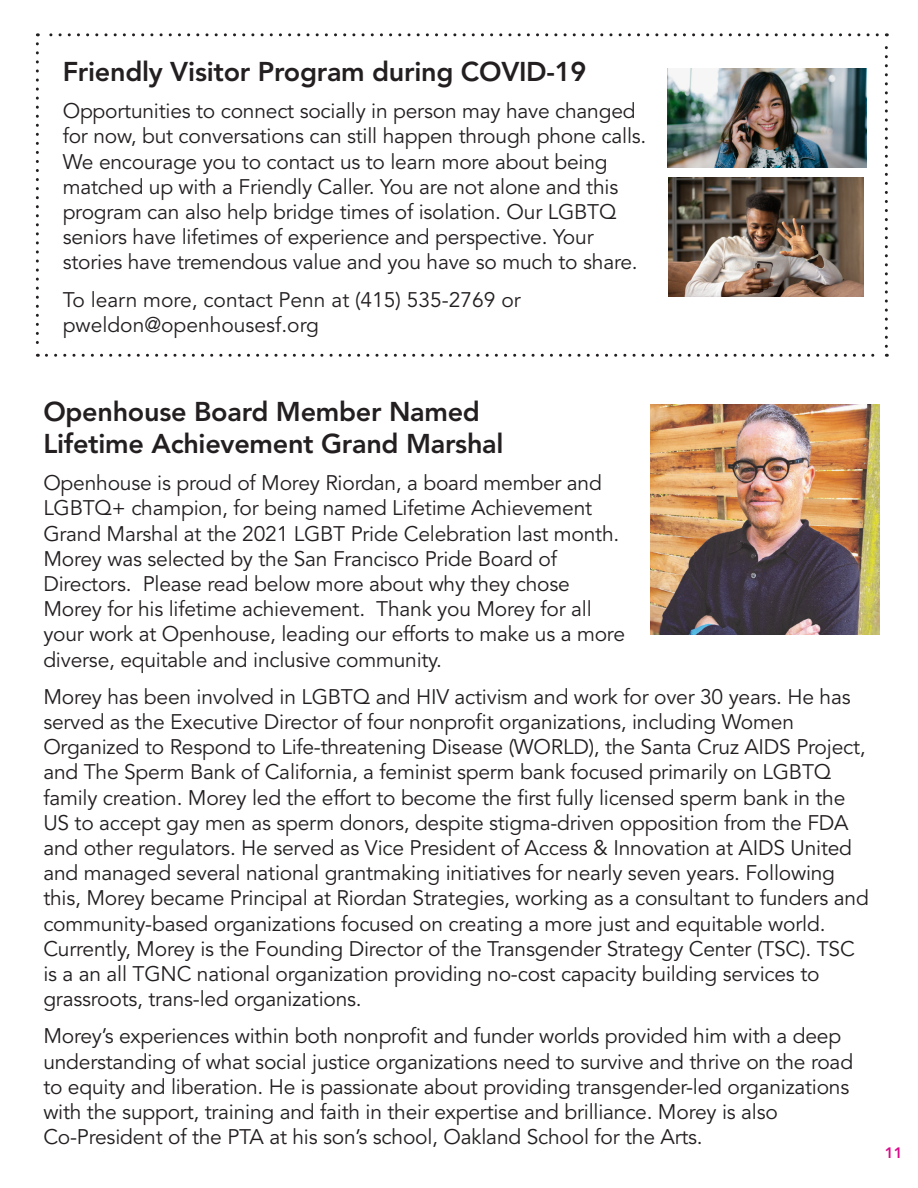
<style>
.page{position:relative;width:918px;height:1188px;background:#fff}
.page>*{position:absolute;margin:0;border:0;box-sizing:border-box;transform-origin:0 0}
.t1{font:800 27px "Avenir";letter-spacing:-.01em;color:#231f20}
.t2{font:21px/25.2px "Avenir";letter-spacing:-.01em;color:#231f20}
.t3{font:800 15px "Avenir";color:#d80a8c}
</style>
<div class="page">
<svg style="left:36px;top:44px;width:3px;height:313px"></svg>
<svg style="left:46px;top:354px;width:841px;height:3px"></svg>
<svg style="left:885px;top:33px;width:3px;height:313px"></svg>
<svg style="left:37px;top:33px;width:840px;height:3px"></svg>
<img style="left:668px;top:68px;width:198px;height:100px">
<img style="left:668px;top:178px;width:196px;height:118px">
<img style="left:650px;top:405px;width:230px;height:229px">
<p class="t1" style="left:63px;top:56px;width:525px">Friendly Visitor Program during COVID-19</p>
<p class="t2" style="left:63px;top:99px;width:585px">Opportunities to connect socially in person may have changed for now, but conversations can still happen through phone calls.<br>We encourage you to contact us to learn more about being matched up with a Friendly Caller. You are not alone and this program can also help bridge times of isolation. Our LGBTQ seniors have lifetimes of experience and perspective. Your</p>
<p class="t2" style="left:63px;top:250px;width:577px">stories have tremendous value and you have so much to share.</p>
<p class="t2" style="left:63px;top:287px;width:460px">To learn more, contact Penn at (415) 535-2769 or</p>
<p class="t2" style="left:63px;top:313px;width:258px">pweldon@openhousesf.org</p>
<p class="t1" style="left:43px;top:395px;width:438px">Openhouse Board Member Named</p>
<p class="t1" style="left:43px;top:428px;width:462px">Lifetime Achievement Grand Marshal</p>
<p class="t2" style="left:43px;top:471px;width:577px">Openhouse is proud of Morey Riordan, a board member and LGBTQ+ champion, for being named Lifetime Achievement Grand Marshal at the 2021 LGBT Pride Celebration last month.<br>Morey was selected by the San Francisco Pride Board of</p>
<p class="t2" style="left:43px;top:572px;width:528px">Directors. Please read below more about why they chose</p>
<p class="t2" style="left:43px;top:597px;width:583px">Morey for his lifetime achievement. Thank you Morey for all your work at Openhouse, leading our efforts to make us a more diverse, equitable and inclusive community.</p>
<p class="t2" style="left:43px;top:685px;width:809px">Morey has been involved in LGBTQ and HIV activism and work for over 30 years. He has served as the Executive Director of four nonprofit organizations, including Women</p>
<p class="t2" style="left:43px;top:735px;width:827px">Organized to Respond to Life-threatening Disease (WORLD), the Santa Cruz AIDS Project, and The Sperm Bank of California, a feminist sperm bank focused primarily on LGBTQ family creation. Morey led the effort to become the first fully licensed sperm bank in the US to accept gay men as sperm donors, despite stigma-driven opposition from the FDA and other regulators. He served as Vice President of Access &amp; Innovation at AIDS United and managed several national grantmaking initiatives for nearly seven years. Following this, Morey became Principal at Riordan Strategies, working as a consultant to funders and community-based organizations focused on creating a more just and equitable world.</p>
<p class="t2" style="left:43px;top:937px;width:813px">Currently, Morey is the Founding Director of the Transgender Strategy Center (TSC). TSC is a an all TGNC national organization providing no-cost capacity building services to grassroots, trans-led organizations.</p>
<p class="t2" style="left:43px;top:1024px;width:811px">Morey’s experiences within both nonprofit and funder worlds provided him with a deep understanding of what social justice organizations need to survive and thrive on the road to equity and liberation. He is passionate about providing transgender-led organizations with the support, training and faith in their expertise and brilliance. Morey is also</p>
<p class="t2" style="left:43px;top:1125px;width:661px">Co-President of the PTA at his son’s school, Oakland School for the Arts.</p>
<p class="t3" style="left:885px;top:1144px;width:19px">11</p>
</div>
